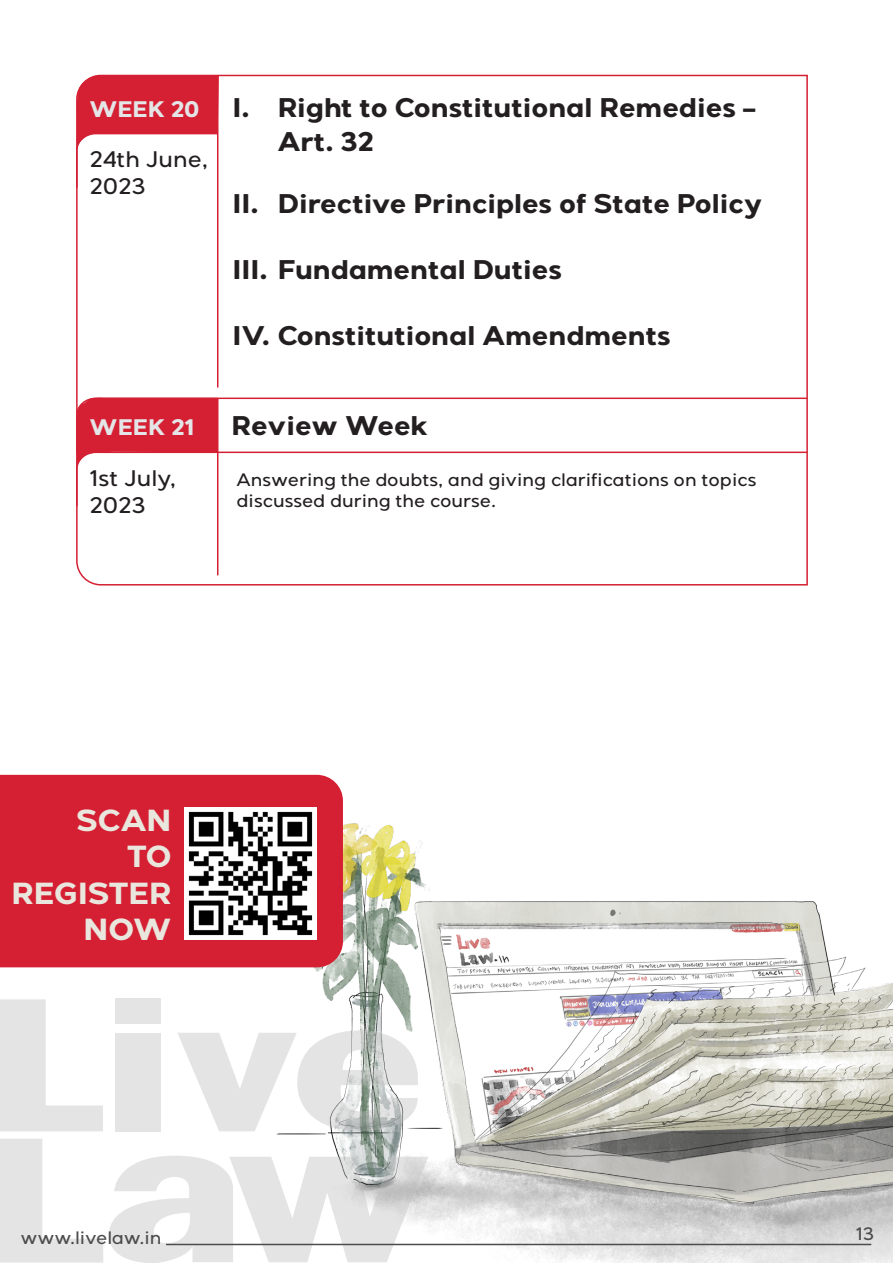
<style>
.page{position:relative;width:893px;height:1263px;background:#fff}
.page>*{position:absolute;margin:0;border:0;box-sizing:border-box;transform-origin:0 0}
.t1{font:700 30.45px/36.6px "Giga Sans";color:#e9e6de;text-align:right}
.t2{font:700 27px "Giga Sans";color:#231f20}
.t3{font:500 22.5px/27px "Giga Sans";color:#231f20}
.t4{font:700 22.5px "Giga Sans";color:#e4e5e6}
.t5{font:500 18px/21.6px "Giga Sans";color:#231f20}
.t6{font:500 18px "Giga Sans";color:#4c4c4c}
</style>
<div class="page">
<img style="left:247px;top:823px;width:646px;height:440px">
<svg style="left:0;top:999px;width:103px;height:132px"></svg>
<div style="left:115px;top:998px;width:46px;height:25px;background:#e4e4e4"></div>
<div style="left:115px;top:1033px;width:46px;height:98px;background:#e4e4e4"></div>
<svg style="left:178px;top:1027px;width:248px;height:104px"></svg>
<svg style="left:0;top:1139px;width:428px;height:124px"></svg>
<svg style="left:76px;top:74px;width:732px;height:512px"></svg>
<hr style="left:217px;top:75px;width:1px;height:312px;background:#d51f33">
<hr style="left:217px;top:398px;width:1px;height:177px;background:#d51f33">
<div style="left:0;top:775px;width:343px;height:192px;background:#d51f33"></div>
<hr style="left:166px;top:1244px;width:705px;height:1px;background:#4c4c4c">
<svg style="left:76px;top:74px;width:143px;height:115px"></svg>
<svg style="left:76px;top:396px;width:732px;height:112px"></svg>
<img style="left:185px;top:808px;width:132px;height:131px">
<p class="t4" style="left:89px;top:95px;width:112px">WEEK 20</p>
<p class="t3" style="left:89px;top:146px;width:120px">24th June,<br>2023</p>
<p class="t2" style="left:232px;top:91px;width:525px">I. Right to Constitutional Remedies –</p>
<p class="t2" style="left:278px;top:125px;width:97px">Art. 32</p>
<p class="t2" style="left:232px;top:187px;width:531px">II. Directive Principles of State Policy</p>
<p class="t2" style="left:232px;top:253px;width:331px">III. Fundamental Duties</p>
<p class="t2" style="left:232px;top:319px;width:440px">IV. Constitutional Amendments</p>
<p class="t4" style="left:90px;top:414px;width:106px">WEEK 21</p>
<p class="t3" style="left:90px;top:465px;width:88px">1st July,<br>2023</p>
<p class="t2" style="left:232px;top:410px;width:198px">Review Week</p>
<p class="t5" style="left:237px;top:469px;width:521px">Answering the doubts, and giving clarifications on topics discussed during the course.</p>
<p class="t1" style="left:12px;top:802px;width:161px">SCAN<br>TO<br>REGISTER<br>NOW</p>
<p class="t6" style="left:20px;top:1227px;width:143px">www.livelaw.in</p>
<p class="t6" style="left:856px;top:1223px;width:20px">13</p>
</div>
